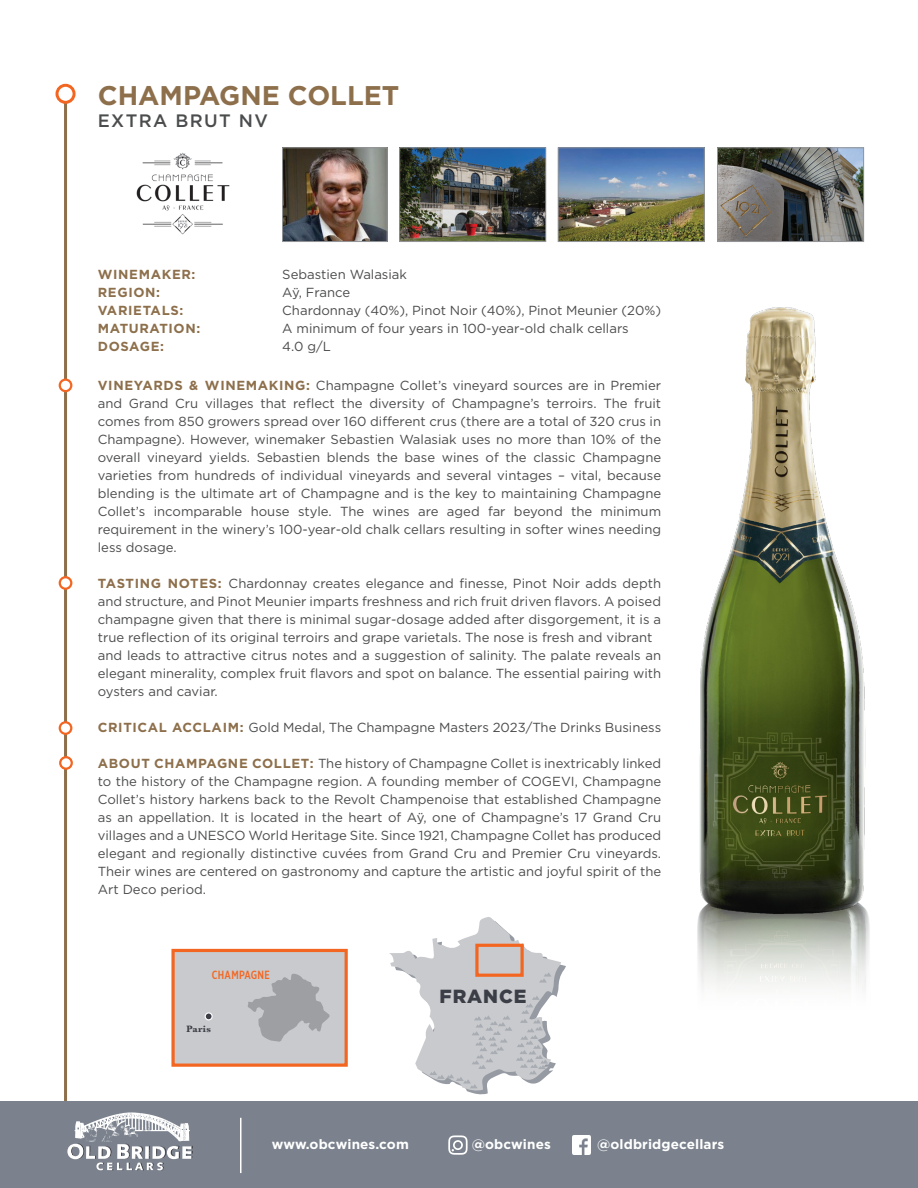
<style>
.page{position:relative;width:918px;height:1188px;background:#fff}
.page>*{position:absolute;margin:0;border:0;box-sizing:border-box;transform-origin:0 0}
.t1{font:700 27px "Gotham";color:#8d6f4b}
.t2{font:900 19.05px "Gotham";letter-spacing:.05em;color:#3b3e46}
.t3{font:500 18px "Gotham";letter-spacing:.075em;color:#4b4c4d}
.space{font:700 13.5px "Gotham";letter-spacing:.01em;color:#fff}
.Tasting_Notes_Paragr{font:13.2px/18px "Gotham";color:#4b4c4d;text-align:justify}
.Tasting_Notes_Paragr-2{font:700 13.2px "Gotham";letter-spacing:.05em;color:#8d6f4b}
.t4{font:500 11.85px "Gotham X Narrow";letter-spacing:.025em;color:#f36621}
.t5{font:700 9.45px "Baskerville";letter-spacing:.025em;color:#3b3e46}
.s1{font-weight:700;color:#8d6f4b}
</style>
<div class="page">
<img style="left:137px;top:152px;width:93px;height:83px">
<hr style="left:64px;top:85px;width:3px;height:1026px;background:#8d6f4b">
<img style="left:284px;top:149px;width:102px;height:91px">
<div style="left:282px;top:147px;width:106px;height:95px;border:1px solid #939598"></div>
<img style="left:560px;top:149px;width:143px;height:91px">
<div style="left:558px;top:147px;width:147px;height:95px;border:1px solid #939598"></div>
<img style="left:401px;top:149px;width:143px;height:91px">
<div style="left:399px;top:147px;width:147px;height:95px;border:1px solid #939598"></div>
<div style="left:57px;top:85px;width:17px;height:17px;background:#fff;border-radius:50%"></div>
<div style="left:56px;top:84px;width:20px;height:20px;border:3px solid #f36621;border-radius:50%"></div>
<img style="left:719px;top:149px;width:143px;height:83px">
<div style="left:717px;top:147px;width:147px;height:95px;border:1px solid #939598"></div>
<div style="left:60px;top:722px;width:11px;height:12px;background:#fff;border-radius:50%"></div>
<div style="left:59px;top:721px;width:13px;height:14px;border:2px solid #f36621;border-radius:50%"></div>
<div style="left:60px;top:380px;width:11px;height:11px;background:#fff;border-radius:50%"></div>
<div style="left:59px;top:379px;width:13px;height:13px;border:2px solid #f36621;border-radius:50%"></div>
<div style="left:60px;top:577px;width:11px;height:12px;background:#fff;border-radius:50%"></div>
<div style="left:59px;top:576px;width:13px;height:14px;border:2px solid #f36621;border-radius:50%"></div>
<div style="left:171px;top:949px;width:177px;height:118px;border:3px solid #f36621"></div>
<svg style="left:173px;top:950px;width:173px;height:115px;background:#c4bebd"></svg>
<svg style="left:389px;top:917px;width:177px;height:178px"></svg>
<div style="left:475px;top:944px;width:49px;height:33px;border:3px solid #f36621"></div>
<div style="left:0;top:1102px;width:918px;height:86px;background:#7b828d"></div>
<img style="left:572px;top:1136px;width:19px;height:18px">
<svg style="left:448px;top:1135px;width:20px;height:20px"></svg>
<svg style="left:67px;top:1145px;width:4px;height:13px"></svg>
<img style="left:74px;top:1112px;width:115px;height:30px">
<img style="left:71px;top:1144px;width:122px;height:27px">
<hr style="left:240px;top:1118px;width:2px;height:55px;background:#fff">
<img style="left:670px;top:232px;width:200px;height:755px">
<svg style="left:60px;top:757px;width:12px;height:12px"></svg>
<div style="left:59px;top:756px;width:14px;height:14px;border:2px solid #f36621;border-radius:50%"></div>
<p class="t1" style="left:98px;top:78px;width:303px">CHAMPAGNE COLLET</p>
<p class="t3" style="left:98px;top:109px;width:172px">EXTRA BRUT NV</p>
<p class="Tasting_Notes_Paragr-2" style="left:98px;top:266px;width:99px">WINEMAKER:</p>
<p class="Tasting_Notes_Paragr" style="left:282px;top:265px;width:126px">Sebastien Walasiak</p>
<p class="Tasting_Notes_Paragr-2" style="left:98px;top:284px;width:64px">REGION:</p>
<p class="Tasting_Notes_Paragr" style="left:282px;top:283px;width:69px">Aÿ, France</p>
<p class="Tasting_Notes_Paragr-2" style="left:98px;top:302px;width:87px">VARIETALS:</p>
<p class="Tasting_Notes_Paragr" style="left:282px;top:301px;width:380px">Chardonnay (40%), Pinot Noir (40%), Pinot Meunier (20%)</p>
<p class="Tasting_Notes_Paragr-2" style="left:98px;top:320px;width:104px">MATURATION:</p>
<p class="Tasting_Notes_Paragr" style="left:282px;top:319px;width:348px">A minimum of four years in 100-year-old chalk cellars</p>
<p class="Tasting_Notes_Paragr-2" style="left:98px;top:338px;width:68px">DOSAGE:</p>
<p class="Tasting_Notes_Paragr" style="left:282px;top:337px;width:50px">4.0 g/L</p>
<p class="Tasting_Notes_Paragr" style="left:98px;top:376px;width:565px"><span class="s1">VINEYARDS &amp; WINEMAKING:</span> Champagne Collet’s vineyard sources are in Premier and Grand Cru villages that reflect the diversity of Champagne’s terroirs. The fruit comes from 850 growers spread over 160 different crus (there are a total of 320 crus in</p>
<p class="Tasting_Notes_Paragr" style="left:98px;top:430px;width:565px">Champagne). However, winemaker Sebastien Walasiak uses no more than 10% of the overall vineyard yields. Sebastien blends the base wines of the classic Champagne varieties from hundreds of individual vineyards and several vintages – vital, because blending is the ultimate art of Champagne and is the key to maintaining Champagne Collet’s incomparable house style. The wines are aged far beyond the minimum requirement in the winery’s 100-year-old chalk cellars resulting in softer wines needing less dosage.</p>
<p class="Tasting_Notes_Paragr" style="left:98px;top:574px;width:565px"><span class="s1">TASTING NOTES:</span> Chardonnay creates elegance and finesse, Pinot Noir adds depth and structure, and Pinot Meunier imparts freshness and rich fruit driven flavors. A poised champagne given that there is minimal sugar-dosage added after disgorgement, it is a true reflection of its original terroirs and grape varietals. The nose is fresh and vibrant</p>
<p class="Tasting_Notes_Paragr" style="left:98px;top:646px;width:565px">and leads to attractive citrus notes and a suggestion of salinity. The palate reveals an elegant minerality, complex fruit flavors and spot on balance. The essential pairing with oysters and caviar.</p>
<p class="Tasting_Notes_Paragr" style="left:98px;top:718px;width:565px"><span class="s1">CRITICAL ACCLAIM:</span> Gold Medal, The Champagne Masters 2023/The Drinks Business</p>
<p class="Tasting_Notes_Paragr" style="left:98px;top:754px;width:565px"><span class="s1">ABOUT CHAMPAGNE COLLET:</span> The history of Champagne Collet is inextricably linked to the history of the Champagne region. A founding member of COGEVI, Champagne Collet’s history harkens back to the Revolt Champenoise that established Champagne as an appellation. It is located in the heart of Aÿ, one of Champagne’s 17 Grand Cru villages and a UNESCO World Heritage Site. Since 1921, Champagne Collet has produced elegant and regionally distinctive cuvées from Grand Cru and Premier Cru vineyards.<br>Their wines are centered on gastronomy and capture the artistic and joyful spirit of the Art Deco period.</p>
<p class="t4" style="left:212px;top:968px;width:60px">CHAMPAGNE</p>
<p class="t5" style="left:187px;top:1022px;width:26px">Paris</p>
<p class="t2" style="left:440px;top:984px;width:88px">FRANCE</p>
<p class="space" style="left:272px;top:1135px;width:139px">www.obcwines.com</p>
<p class="space" style="left:472px;top:1135px;width:81px">@obcwines</p>
<p class="space" style="left:597px;top:1135px;width:129px">@oldbridgecellars</p>
</div>
